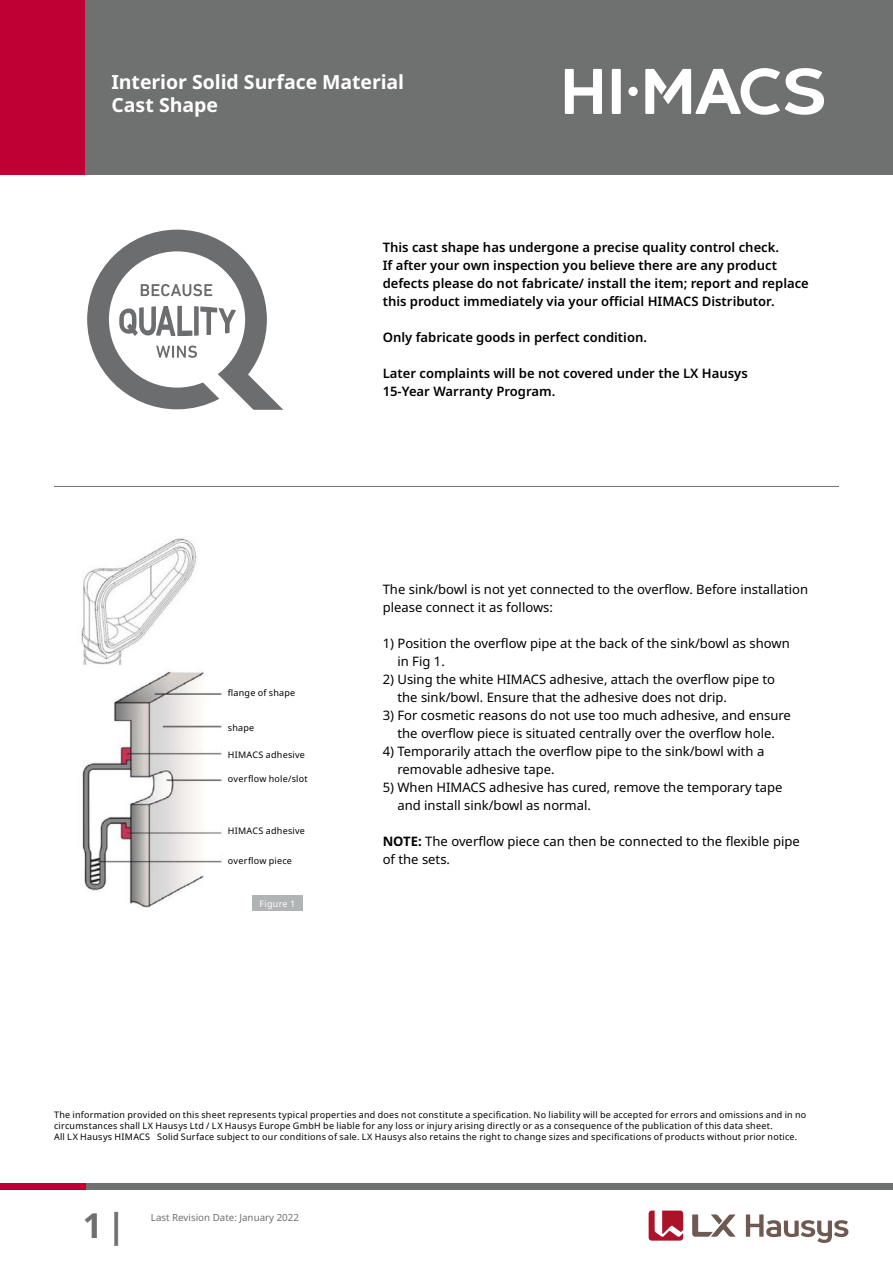
<style>
.page{position:relative;width:893px;height:1263px;background:#fff}
.page>*{position:absolute;margin:0;border:0;box-sizing:border-box;transform-origin:0 0}
.t1{font:700 34.5px "Noto Sans";color:#6f7070}
.t2{font:700 19.5px/23.4px "Noto Sans";letter-spacing:-.005em;color:#fff}
.t3{font:13.05px/18px "Noto Sans";color:#000}
.t4{font:600 13.05px/18px "Noto Sans";color:#000}
.t5{font:9.75px "Noto Sans";color:#6f7070}
.t6{font:9px/10.8px "Noto Sans";letter-spacing:.025em;color:#000}
.t7{font:9px "Noto Sans";letter-spacing:.025em;color:#fff}
.s1{font-weight:700}
</style>
<div class="page">
<div style="left:0;top:0;width:893px;height:175px;background:#6f7070"></div>
<div style="left:0;top:0;width:85px;height:175px;background:#bf0035"></div>
<svg style="left:649px;top:1210px;width:34px;height:30px"></svg>
<svg style="left:746px;top:1214px;width:102px;height:29px"></svg>
<svg style="left:692px;top:1214px;width:43px;height:23px"></svg>
<div style="left:628px;top:87px;width:10px;height:9px;background:#fff;border-radius:50%"></div>
<svg style="left:565px;top:69px;width:37px;height:45px"></svg>
<div style="left:612px;top:69px;width:9px;height:45px;background:#fff"></div>
<svg style="left:645px;top:68px;width:179px;height:47px"></svg>
<div style="left:0;top:1183px;width:893px;height:7px;background:#6f7070"></div>
<div style="left:0;top:1183px;width:85px;height:7px;background:#bf0035"></div>
<svg style="left:87px;top:230px;width:196px;height:180px"></svg>
<img style="left:81px;top:538px;width:141px;height:370px">
<div style="left:252px;top:895px;width:51px;height:15px;background:#b1b4b4"></div>
<hr style="left:54px;top:486px;width:785px;height:1px;background:#6f7070">
<h2 class="t2" style="left:111px;top:71px;width:294px">Interior Solid Surface Material<br>Cast Shape</h2>
<p class="t6" style="left:228px;top:687px;width:69px">flange of shape</p>
<p class="t6" style="left:228px;top:722px;width:28px">shape</p>
<p class="t6" style="left:228px;top:749px;width:79px">HIMACS adhesive</p>
<p class="t6" style="left:228px;top:773px;width:81px">overflow hole/slot</p>
<p class="t6" style="left:228px;top:826px;width:79px">HIMACS adhesive</p>
<p class="t6" style="left:228px;top:855px;width:66px">overflow piece</p>
<p class="t7" style="left:260px;top:897px;width:37px">Figure 1</p>
<p class="t4" style="left:383px;top:239px;width:428px">This cast shape has undergone a precise quality control check.<br>If after your own inspection you believe there are any product defects please do not fabricate/ install the item; report and replace this product immediately via your official HIMACS Distributor.</p>
<p class="t4" style="left:383px;top:329px;width:266px">Only fabricate goods in perfect condition.</p>
<p class="t4" style="left:383px;top:365px;width:367px">Later complaints will be not covered under the LX Hausys<br>15-Year Warranty Program.</p>
<p class="t3" style="left:383px;top:581px;width:427px">The sink/bowl is not yet connected to the overflow. Before installation please connect it as follows:</p>
<p class="t3" style="left:397px;top:635px;width:394px;text-indent:-15px">1) Position the overflow pipe at the back of the sink/bowl as shown in Fig 1.</p>
<p class="t3" style="left:397px;top:671px;width:379px;text-indent:-15px">2) Using the white HIMACS adhesive, attach the overflow pipe to the sink/bowl. Ensure that the adhesive does not drip.</p>
<p class="t3" style="left:383px;top:707px;width:410px;text-align:center">3) For cosmetic reasons do not use too much adhesive, and ensure the overflow piece is situated centrally over the overflow hole.</p>
<p class="t3" style="left:397px;top:743px;width:368px;text-indent:-15px">4) Temporarily attach the overflow pipe to the sink/bowl with a removable adhesive tape.</p>
<p class="t3" style="left:397px;top:779px;width:387px;text-indent:-15px">5) When HIMACS adhesive has cured, remove the temporary tape and install sink/bowl as normal.</p>
<p class="t3" style="left:383px;top:833px;width:419px"><span class="s1">NOTE:</span> The overflow piece can then be connected to the flexible pipe of the sets.</p>
<p class="t6" style="left:54px;top:1109px;width:754px">The information provided on this sheet represents typical properties and does not constitute a specification. No liability will be accepted for errors and omissions and in no circumstances shall LX Hausys Ltd / LX Hausys Europe GmbH be liable for any loss or injury arising directly or as a consequence of the publication of this data sheet.<br>All LX Hausys HIMACS Solid Surface subject to our conditions of sale. LX Hausys also retains the right to change sizes and specifications of products without prior notice.</p>
<h1 class="t1" style="left:83px;top:1201px;width:45px">1|</h1>
<p class="t5" style="left:151px;top:1210px;width:150px">Last Revision Date: January 2022</p>
</div>
